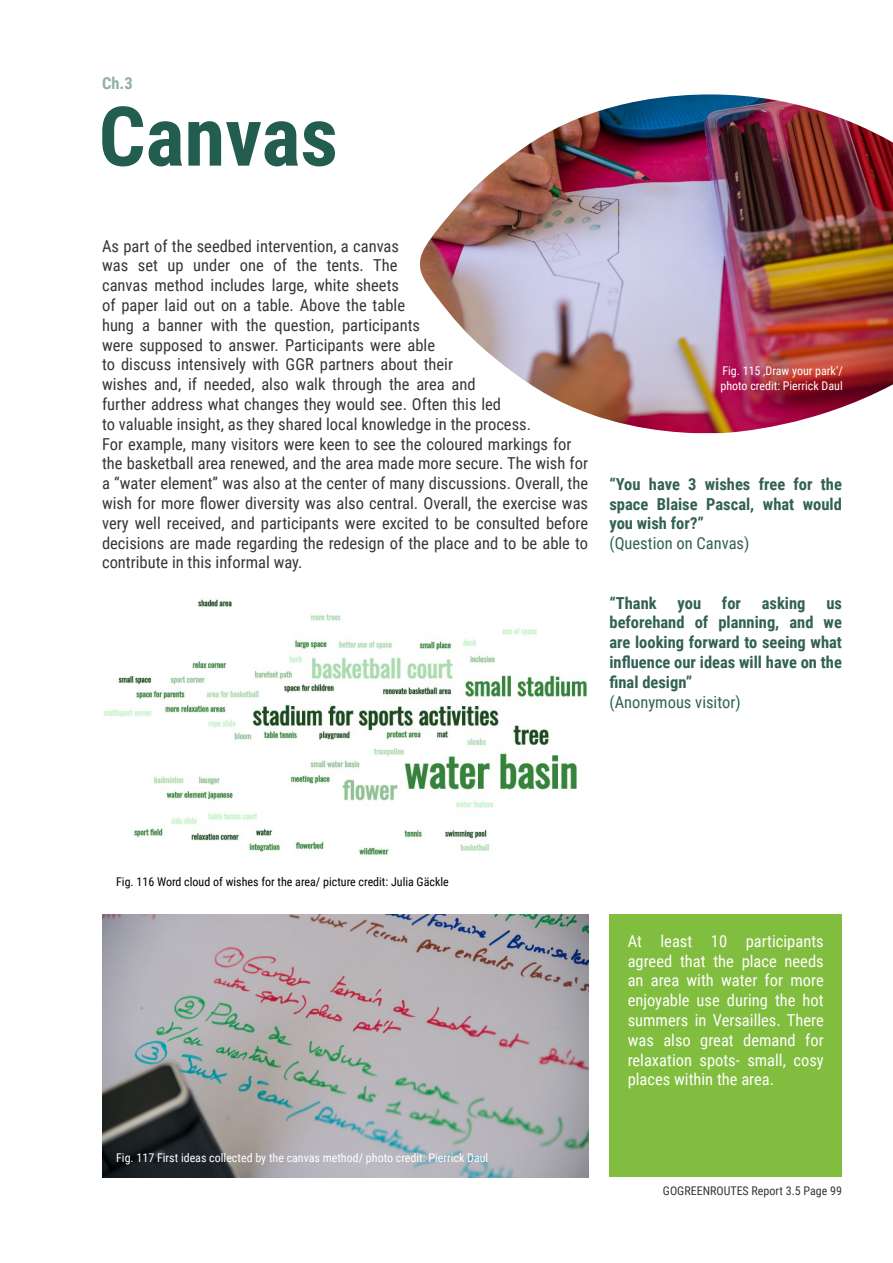
<style>
.page{position:relative;width:893px;height:1263px;background:#fff}
.page>*{position:absolute;margin:0;border:0;box-sizing:border-box;transform-origin:0 0}
.t1{font:700 82.5px "Roboto Condensed";color:#225d50}
.t2{font:16.5px/19.8px "Roboto Condensed";color:#373636}
.t3{font:16.5px/19.8px "Roboto Condensed";color:#fff;text-align:justify}
.t4{font:700 16.5px/19.8px "Roboto Condensed";color:#316155;text-align:justify}
.t5{font:16.5px "Roboto Condensed";color:#316155}
.t6{font:700 16.5px "Roboto Condensed";color:#225d50}
.t7{font:12px/14.4px "Roboto Condensed";color:#fff}
.t8{font:12px "Roboto Condensed";color:#000}
.t9{font:12px "Roboto Condensed";color:#373636}
</style>
<div class="page">
<div style="left:609px;top:914px;width:233px;height:263px;background:#81bd3e"></div>
<img style="left:102px;top:914px;width:486px;height:264px">
<img style="left:420px;top:94px;width:473px;height:339px">
<img style="left:103px;top:599px;width:484px;height:257px">
<p class="t6" style="left:102px;top:71px;width:32px">Ch.3</p>
<h1 class="t1" style="left:99px;top:79px;width:241px">Canvas</h1>
<p class="t2" style="left:102px;top:235px;width:488px">As part of the seedbed intervention, a canvas<br>was set up under one of the tents. The<br>canvas method includes large, white sheets<br>of paper laid out on a table. Above the table<br>hung a banner with the question, participants<br>were supposed to answer. Participants were able<br>to discuss intensively with GGR partners about their<br>wishes and, if needed, also walk through the area and<br>further address what changes they would see. Often this led<br>to valuable insight, as they shared local knowledge in the process.<br>For example, many visitors were keen to see the coloured markings for the basketball area renewed, and the area made more secure. The wish for a “water element” was also at the center of many discussions. Overall, the wish for more flower diversity was also central. Overall, the exercise was very well received, and participants were excited to be consulted before decisions are made regarding the redesign of the place and to be able to contribute in this informal way.</p>
<p class="t7" style="left:720px;top:363px;width:124px">Fig. 115 ‚Draw your park‘/ photo credit: Pierrick Daul</p>
<p class="t4" style="left:609px;top:473px;width:234px">“You have 3 wishes free for the space Blaise Pascal, what would you wish for?”</p>
<p class="t5" style="left:609px;top:532px;width:141px">(Question on Canvas)</p>
<p class="t4" style="left:609px;top:592px;width:49px">“Thank</p>
<p class="t4" style="left:677px;top:592px;width:25px">you</p>
<p class="t4" style="left:722px;top:592px;width:21px">for</p>
<p class="t4" style="left:762px;top:592px;width:45px">asking</p>
<p class="t4" style="left:609px;top:592px;width:234px;text-indent:217px">us beforehand of planning, and we are looking forward to seeing what influence our ideas will have on the final design”</p>
<p class="t5" style="left:609px;top:690px;width:133px">(Anonymous visitor)</p>
<p class="t8" style="left:116px;top:874px;width:334px">Fig. 116 Word cloud of wishes for the area/ picture credit: Julia Gäckle</p>
<p class="t7" style="left:116px;top:1150px;width:374px">Fig. 117 First ideas collected by the canvas method/ photo credit: Pierrick Daul</p>
<p class="t3" style="left:628px;top:930px;width:198px">At least 10 participants agreed that the place needs an area with water for more enjoyable use during the hot summers in Versailles. There was also great demand for relaxation spots- small, cosy places within the area.</p>
<p class="t9" style="left:663px;top:1183px;width:180px">GOGREENROUTES Report 3.5 Page 99</p>
</div>
